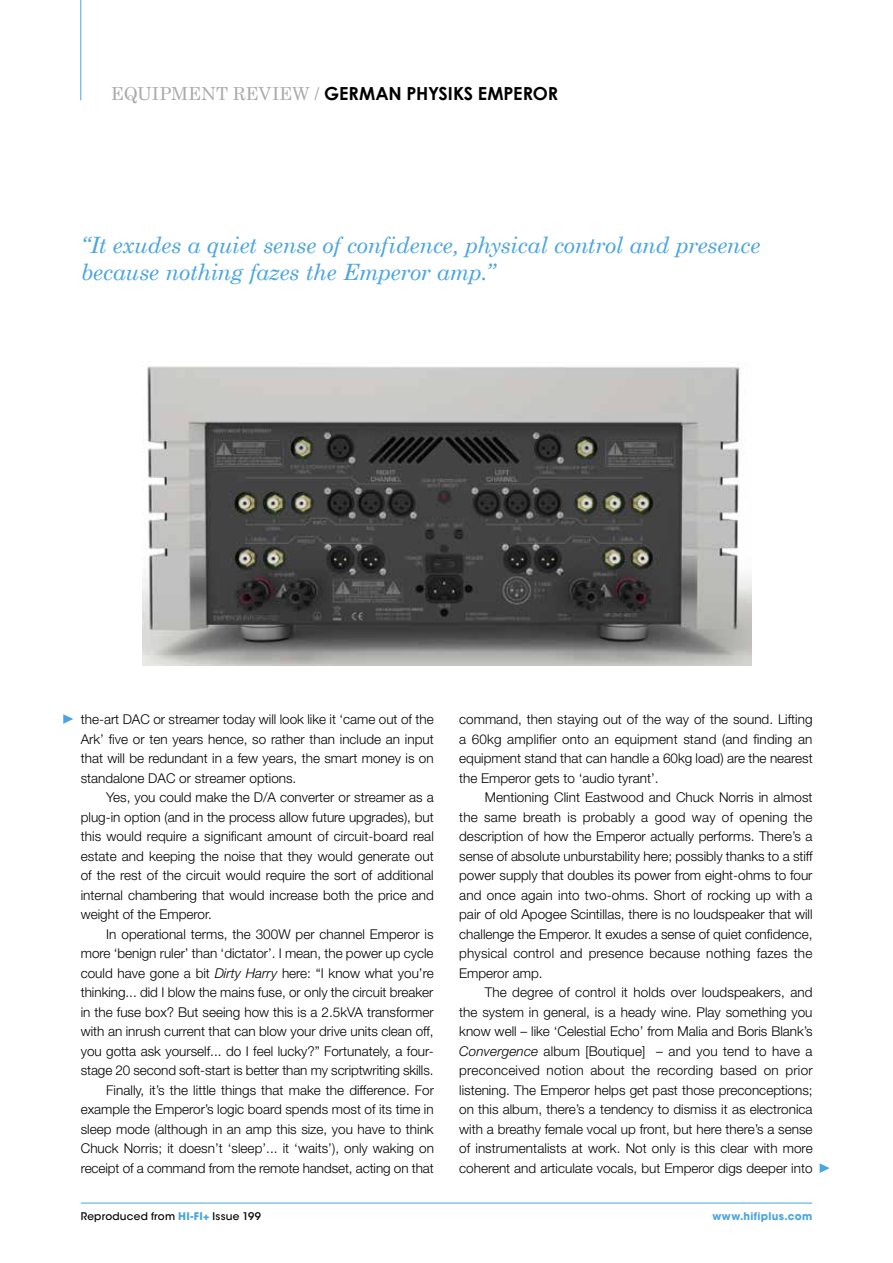
<style>
.page{position:relative;width:893px;height:1263px;background:#fff}
.page>*{position:absolute;margin:0;border:0;box-sizing:border-box;transform-origin:0 0}
.t1{font:italic 22.5px/27px "Century Schoolbook";letter-spacing:-.015em;color:#4aa5e0}
.t2{font:700 18px "Century Gothic";letter-spacing:-.01em;color:#000}
.t3{font:300 13.5px/19.5px "Helvetica Neue LT Std";color:#000;text-align:justify}
.t4{font:500 10.5px "ITC Avant Garde Std";letter-spacing:.02em;color:#000}
.t5{font:700 10.5px "ITC Avant Garde Std";letter-spacing:.03em;color:#4aa5e0}
.s1{font-family:"Century Schoolbook";font-weight:400;color:#aaa}
.s2{font-style:italic}
.s3{font-weight:700;color:#4aa5e0}
</style>
<div class="page">
<img style="left:142px;top:366px;width:610px;height:300px">
<svg style="left:63px;top:714px;width:10px;height:10px"></svg>
<svg style="left:820px;top:1163px;width:10px;height:10px"></svg>
<hr style="left:80px;top:0;width:1px;height:100px;background:#4aa5e0">
<hr style="left:81px;top:1203px;width:731px;height:1px;background:#4aa5e0">
<h2 class="t2" style="left:111px;top:82px;width:449px"><span class="s1">EQUIPMENT REVIEW /</span> GERMAN PHYSIKS EMPEROR</h2>
<h1 class="t1" style="left:81px;top:231px;width:681px">“It exudes a quiet sense of confidence, physical control and presence because nothing fazes the Emperor amp.”</h1>
<p class="t3" style="left:81px;top:709px;width:354px">the-art DAC or streamer today will look like it ‘came out of the Ark’ five or ten years hence, so rather than include an input that will be redundant in a few years, the smart money is on standalone DAC or streamer options.</p>
<p class="t3" style="left:81px;top:787px;width:355px;text-indent:26px">Yes, you could make the D/A converter or streamer as a plug-in option (and in the process allow future upgrades), but this would require a significant amount of circuit-board real estate and keeping the noise that they would generate out of the rest of the circuit would require the sort of additional internal chambering that would increase both the price and weight of the Emperor.</p>
<p class="t3" style="left:81px;top:924px;width:355px;text-align:right">In operational terms, the 300W per channel Emperor is more ‘benign ruler’ than ‘dictator’. I mean, the power up cycle could have gone a bit <span class="s2">Dirty Harry</span> here: “I know what you’re thinking... did I blow the mains fuse, or only the circuit breaker in the fuse box? But seeing how this is a 2.5kVA transformer with an inrush current that can blow your drive units clean off, you gotta ask yourself... do I feel lucky?” Fortunately, a four&shy;stage 20 second soft-start is better than my scriptwriting skills.<br>Finally, it’s the little things that make the difference. For example the Emperor’s logic board spends most of its time in sleep mode (although in an amp this size, you have to think Chuck Norris; it doesn’t ‘sleep’... it ‘waits’), only waking on receipt of a command from the remote handset, acting on that</p>
<p class="t3" style="left:459px;top:709px;width:355px">command, then staying out of the way of the sound. Lifting a 60kg amplifier onto an equipment stand (and finding an equipment stand that can handle a 60kg load) are the nearest the Emperor gets to ‘audio tyrant’.</p>
<p class="t3" style="left:459px;top:787px;width:355px;text-indent:26px">Mentioning Clint Eastwood and Chuck Norris in almost the same breath is probably a good way of opening the description of how the Emperor actually performs. There’s a sense of absolute unburstability here; possibly thanks to a stiff power supply that doubles its power from eight-ohms to four and once again into two-ohms. Short of rocking up with a pair of old Apogee Scintillas, there is no loudspeaker that will challenge the Emperor. It exudes a sense of quiet confidence, physical control and presence because nothing fazes the Emperor amp.</p>
<p class="t3" style="left:459px;top:982px;width:355px;text-indent:26px">The degree of control it holds over loudspeakers, and the system in general, is a heady wine. Play something you know well – like ‘Celestial Echo’ from Malia and Boris Blank’s <span class="s2">Convergence</span> album [Boutique] – and you tend to have a preconceived notion about the recording based on prior listening. The Emperor helps get past those preconceptions; on this album, there’s a tendency to dismiss it as electronica with a breathy female vocal up front, but here there’s a sense of instrumentalists at work. Not only is this clear with more coherent and articulate vocals, but Emperor digs deeper into</p>
<p class="t4" style="left:81px;top:1210px;width:182px">Reproduced from <span class="s3">HI-FI+</span> Issue 199</p>
<p class="t5" style="left:712px;top:1210px;width:101px">www.hifiplus.com</p>
</div>
